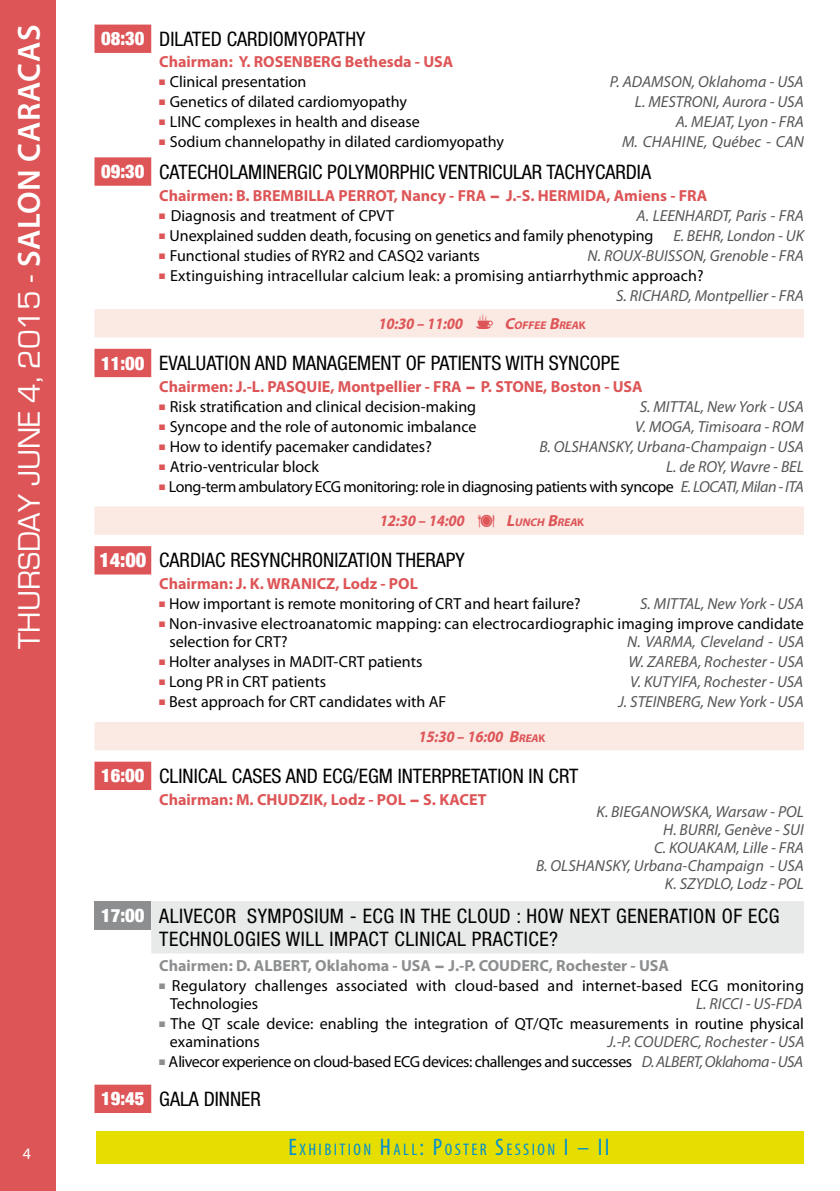
<style>
.page{position:relative;width:840px;height:1191px;background:#fff}
.page>*{position:absolute;margin:0;border:0;box-sizing:border-box;transform-origin:0 0}
.t1{font:32px "Eurostile";color:#fff}
.t2{font:condensed 20px "Helvetica Neue LT Std";color:#000}
.t3{font:condensed 20px/23.2px "Helvetica Neue LT Std";letter-spacing:.025em;color:#000}
.t4{font:condensed 16.8px "Myriad Pro";letter-spacing:.145em;color:#008fd1}
.t5{font:16px/18px "Myriad Pro";color:#000}
.t6{font:italic 16px/18px "Myriad Pro";color:#555556;text-align:right}
.t7{font:700 16px "Myriad Pro";color:#dd5557}
.t8{font:16px/33.8px "Myriad Pro";letter-spacing:-.025em;color:#000}
.t9{font:16px "Myriad Pro";letter-spacing:-.03em;color:#000}
.t10{font:700 16px "Myriad Pro";color:#8c8e8f}
.t11{font:italic 700 16px "Myriad Pro";color:#dd5557;scale:.9 1}
.t12{font:16px "Myriad Pro";color:#fff}
.t13{font:italic 700 11.2px "Myriad Pro";color:#dd5557}
.s1{font-family:"Myriad Pro";font-weight:600}
.s2{font-family:"Helvetica Neue";font-weight:900;font-size:18.6px;color:#fff}
.s3{color:#dd5557}
.s4{font-family:"Futura"}
.s5{font-style:italic;color:#555556}
.s6{font-size:16px}
.s7{font-style:normal}
.s8{font-weight:700;font-style:italic;color:#dd5557}
.s9{font-family:"Helvetica Neue";font-weight:900;color:#fff}
.s10{font-style:inherit}
.s11{font-size:11.2px}
.s12{font-style:normal;font-size:11.2px}
.s13{color:#8c8e8f}
.s14{font-size:24px}
</style>
<div class="page">
<svg style="left:94px;top:25px;width:57px;height:1088px"></svg>
<svg style="left:94px;top:309px;width:709px;height:441px"></svg>
<div style="left:94px;top:901px;width:57px;height:28px;background:#8c8e8f"></div>
<div style="left:151px;top:901px;width:652px;height:52px;background:#e8e9e9"></div>
<div style="left:96px;top:1131px;width:707px;height:32px;background:#e6de00"></div>
<div style="left:0;top:0;width:55px;height:1191px;background:#dd5557"></div>
<svg style="left:476px;top:313px;width:17px;height:16px"></svg>
<svg style="left:478px;top:515px;width:16px;height:12px"></svg>
<h1 class="t1" style="left:12px;top:649px;width:626px;rotate:-90deg">THURSDAY JUNE 4, 2015 - <span class="s1">SALON CARACAS</span></h1>
<p class="t12" style="left:23px;top:1143px;width:10px">4</p>
<p class="t2" style="left:101px;top:27px;width:265px"><span class="s2">08:30</span> DILATED CARDIOMYOPATHY</p>
<p class="t7" style="left:159px;top:51px;width:295px">Chairman: Y. ROSENBERG Bethesda - USA</p>
<p class="t5" style="left:159px;top:72px;width:149px"><span class="s3">■</span> Clinical presentation</p>
<p class="t6" style="left:609px;top:72px;width:195px">P. ADAMSON, Oklahoma - USA</p>
<p class="t5" style="left:159px;top:92px;width:249px"><span class="s3">■</span> Genetics of dilated cardiomyopathy</p>
<p class="t6" style="left:634px;top:92px;width:170px">L. MESTRONI, Aurora - USA</p>
<p class="t5" style="left:159px;top:112px;width:262px"><span class="s3">■</span> LINC complexes in health and disease</p>
<p class="t6" style="left:675px;top:112px;width:130px">A. MEJAT, Lyon - FRA</p>
<p class="t5" style="left:159px;top:132px;width:346px"><span class="s3">■</span> Sodium channelopathy in dilated cardiomyopathy</p>
<p class="t6" style="left:621px;top:132px;width:183px">M. CHAHINE, Québec - CAN</p>
<p class="t2" style="left:101px;top:160px;width:551px"><span class="s2">09:30</span> CATECHOLAMINERGIC POLYMORPHIC VENTRICULAR TACHYCARDIA</p>
<p class="t7" style="left:159px;top:185px;width:549px">Chairmen: B. BREMBILLA PERROT, Nancy - FRA <span class="s4">−</span> J.-S. HERMIDA, Amiens - FRA</p>
<p class="t5" style="left:159px;top:206px;width:236px"><span class="s3">■</span> Diagnosis and treatment of CPVT</p>
<p class="t6" style="left:636px;top:206px;width:169px">A. LEENHARDT, Paris - FRA</p>
<p class="t5" style="left:159px;top:226px;width:645px"><span class="s3">■</span> Unexplained sudden death, focusing on genetics and family phenotyping <span class="s5">E. BEHR, London - UK</span></p>
<p class="t5" style="left:159px;top:246px;width:322px"><span class="s3">■</span> Functional studies of RYR2 and CASQ2 variants</p>
<p class="t6" style="left:587px;top:246px;width:218px">N. ROUX-BUISSON, Grenoble - FRA</p>
<p class="t5" style="left:615px;top:265px;width:189px;line-height:20px;text-indent:-456px"><span class="s3">■</span> Extinguishing intracellular calcium leak: a promising antiarrhythmic approach?<br><span class="s5">S. RICHARD, Montpellier - FRA</span></p>
<p class="t11" style="left:377px;top:313px;width:100px">10:30 – 11:00</p>
<p class="t13" style="left:504px;top:318px;width:83px"><span class="s6">C</span>OFFEE <span class="s6">B</span>REA<span class="s7">k</span></p>
<p class="t2" style="left:101px;top:351px;width:520px"><span class="s2">11:00</span> EVALUATION AND MANAGEMENT OF PATIENTS WITH SYNCOPE</p>
<p class="t7" style="left:159px;top:376px;width:485px">Chairmen: J.-L. PASQUIE, Montpellier - FRA <span class="s4">−</span> P. STONE, Boston - USA</p>
<p class="t5" style="left:159px;top:397px;width:318px"><span class="s3">■</span> Risk stratification and clinical decision-making</p>
<p class="t6" style="left:639px;top:397px;width:166px">S. MITTAL, New York - USA</p>
<p class="t5" style="left:159px;top:417px;width:318px"><span class="s3">■</span> Syncope and the role of autonomic imbalance</p>
<p class="t6" style="left:634px;top:417px;width:170px">V. MOGA, Timisoara - ROM</p>
<p class="t5" style="left:159px;top:437px;width:274px"><span class="s3">■</span> How to identify pacemaker candidates?</p>
<p class="t6" style="left:539px;top:437px;width:266px">B. OLSHANSKY, Urbana-Champaign - USA</p>
<p class="t5" style="left:159px;top:457px;width:161px"><span class="s3">■</span> Atrio-ventricular block</p>
<p class="t6" style="left:665px;top:457px;width:139px">L. de ROY, Wavre - BEL</p>
<p class="t8" style="left:379px;top:469px;width:426px;text-indent:-220px"><span class="s3">■</span> Long-term ambulatory ECG monitoring: role in diagnosing patients with syncope <span class="s5">E. LOCATI, Milan - ITA<br></span><span class="s8">12:30 – 14:00</span></p>
<p class="t13" style="left:506px;top:515px;width:79px"><span class="s6">L</span>UNCH <span class="s6">B</span>REA<span class="s7">k</span></p>
<p class="t2" style="left:99px;top:549px;width:366px"><span class="s9">14:00</span> CARDIAC RESYNCHRONIZATION THERAPY</p>
<p class="t7" style="left:159px;top:573px;width:260px">Chairman: J. K. WRANICZ, Lodz - POL</p>
<p class="t5" style="left:159px;top:595px;width:423px"><span class="s3">■</span> How important is remote monitoring of CRT and heart failure?</p>
<p class="t6" style="left:639px;top:595px;width:165px">S. MITTAL, New York - USA</p>
<p class="t5" style="left:169px;top:615px;width:635px;text-indent:-10px"><span class="s3">■</span> Non-invasive electroanatomic mapping: can electrocardiographic imaging improve candidate selection for CRT?</p>
<p class="t6" style="left:627px;top:633px;width:178px">N. VARMA, Cleveland - USA</p>
<p class="t5" style="left:159px;top:653px;width:264px"><span class="s3">■</span> Holter analyses in MADIT-CRT patients</p>
<p class="t6" style="left:628px;top:653px;width:177px">W. ZAREBA, Rochester - USA</p>
<p class="t5" style="left:159px;top:673px;width:168px"><span class="s3">■</span> Long PR in CRT patients</p>
<p class="t6" style="left:629px;top:673px;width:175px">V. KUTYIFA, Rochester - USA</p>
<p class="t5" style="left:159px;top:693px;width:288px"><span class="s3">■</span> Best approach for CRT candidates with AF</p>
<p class="t6" style="left:617px;top:693px;width:187px">J. STEINBERG, New York - USA</p>
<p class="t11" style="left:418px;top:725px;width:143px">15:30 – 16:00 <span class="s10">B</span><span class="s11">REA</span><span class="s12">k</span></p>
<p class="t2" style="left:101px;top:764px;width:478px"><span class="s2">16:00</span> CLINICAL CASES AND ECG/EGM INTERPRETATION IN CRT</p>
<p class="t7" style="left:159px;top:789px;width:328px">Chairman: M. CHUDZIK, Lodz - POL <span class="s4">−</span> S. KACET</p>
<p class="t6" style="left:536px;top:802px;width:269px">K. BIEGANOWSKA, Warsaw - POL<br>H. BURRI, Genève - SUI<br>C. KOUAKAM, Lille - FRA<br>B. OLSHANSKY, Urbana-Champaign - USA<br>K. SZYDLO, Lodz - POL</p>
<p class="t3" style="left:159px;top:903px;width:621px;text-indent:-58px"><span class="s2">17:00</span> ALIVECOR SYMPOSIUM - ECG IN THE CLOUD : HOW NEXT GENERATION OF ECG<br>TECHNOLOGIES WILL IMPACT CLINICAL PRACTICE?</p>
<p class="t10" style="left:159px;top:955px;width:511px">Chairmen: D. ALBERT, Oklahoma - USA <span class="s4">−</span> J.-P. COUDERC, Rochester - USA</p>
<p class="t5" style="left:170px;top:976px;width:635px;text-indent:-11px"><span class="s13">■</span> Regulatory challenges associated with cloud-based and internet-based ECG monitoring<br>Technologies</p>
<p class="t6" style="left:695px;top:994px;width:108px">L. RICCI - US-FDA</p>
<p class="t5" style="left:170px;top:1014px;width:635px;text-indent:-11px"><span class="s13">■</span> The QT scale device: enabling the integration of QT/QTc measurements in routine physical examinations</p>
<p class="t6" style="left:607px;top:1032px;width:198px">J.-P. COUDERC, Rochester - USA</p>
<p class="t9" style="left:159px;top:1052px;width:645px"><span class="s13">■</span> Alivecor experience on cloud-based ECG devices: challenges and successes <span class="s5">D. ALBERT, Oklahoma - USA</span></p>
<p class="t2" style="left:101px;top:1087px;width:161px"><span class="s2">19:45</span> GALA DINNER</p>
<p class="t4" style="left:288px;top:1139px;width:315px"><span class="s14">E</span>XHIBITION <span class="s14">H</span>ALL<span class="s14">: P</span>OSTER <span class="s14">S</span>ESSION <span class="s14">I – II</span></p>
</div>
